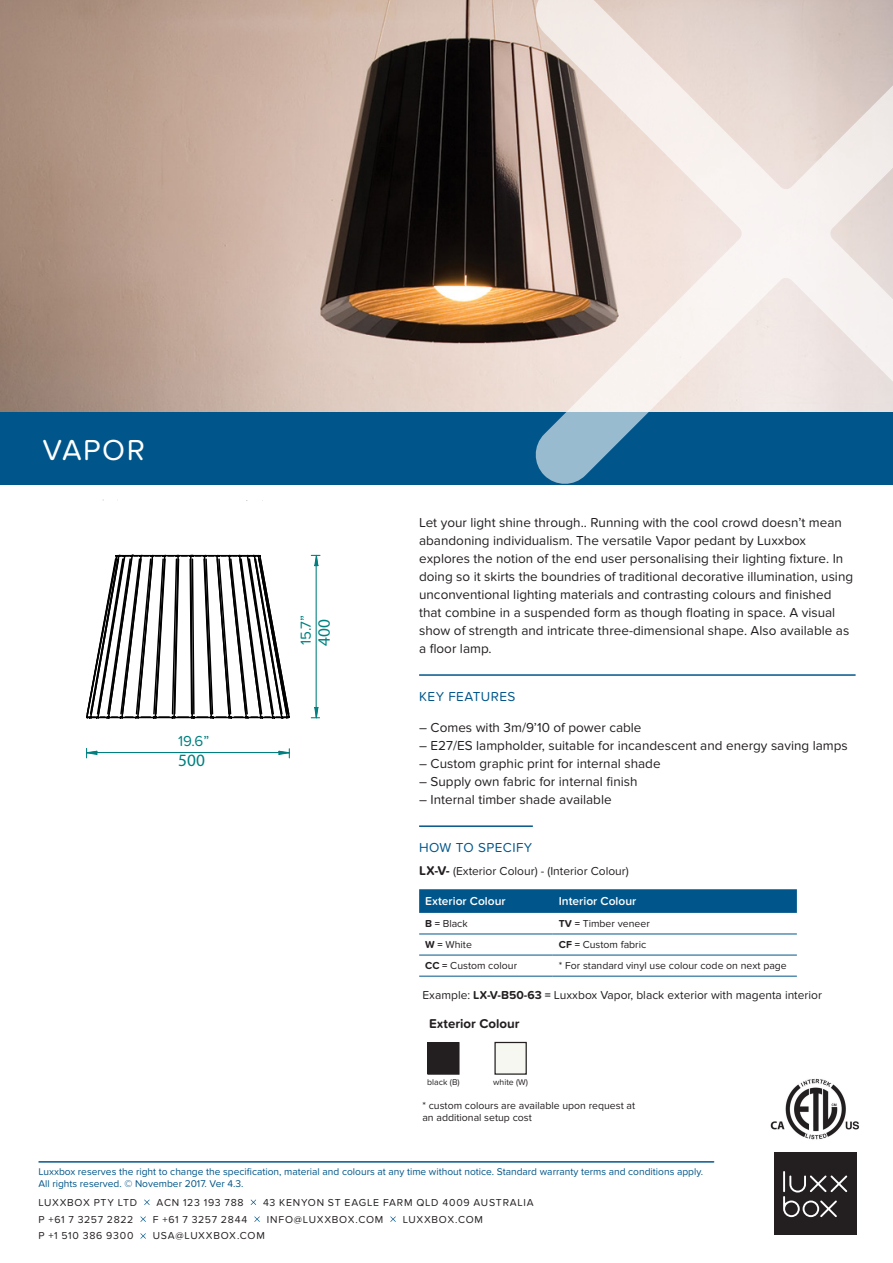
<style>
.page{position:relative;width:893px;height:1263px;background:#fff}
.page>*{position:absolute;margin:0;border:0;box-sizing:border-box;transform-origin:0 0}
.t1{font:30px "Proxima Nova Soft";letter-spacing:.05em;color:#fff}
.t2{font:17.4px "Myriad Pro";color:#008080}
.t3{font:15px "Proxima Nova Soft";color:#008080}
.t4{font:13.5px/18px "Proxima Nova Soft";color:#231f20}
.t5{font:13.5px "Proxima Nova Soft";letter-spacing:.03em;color:#00568a}
.t6{font:700 13.35px "Proxima Nova Soft";color:#231f20}
.t7{font:12px "Proxima Nova Soft";color:#231f20}
.t8{font:600 12px "Proxima Nova Soft";color:#fff}
.t9{font:10.5px/12.6px "Proxima Nova Soft";color:#231f20}
.t10{font:10.5px "Proxima Nova Soft";letter-spacing:.07em;color:#231f20}
.t11{font:10.5px "Proxima Nova Soft";letter-spacing:.065em;color:#231f20}
.t12{font:10.5px "Proxima Nova Soft";letter-spacing:.06em;color:#231f20}
.t13{font:10.5px "Proxima Nova Soft";letter-spacing:.075em;color:#231f20}
.t14{font:10.2px/12px "Proxima Nova Soft";color:#00568a}
.t15{font:8.7px "Proxima Nova Soft";color:#231f20}
.s1{font-weight:700;font-size:13.35px}
.s2{font-weight:700}
</style>
<div class="page">
<hr style="left:39px;top:1161px;width:675px;height:1px;background:#00568a">
<div style="left:774px;top:1152px;width:83px;height:83px;background:#231f20"></div>
<hr style="left:783px;top:1171px;width:2px;height:21px;background:#fff">
<svg style="left:783px;top:1175px;width:64px;height:42px"></svg>
<hr style="left:419px;top:825px;width:114px;height:2px;background:#00568a">
<svg style="left:144px;top:1199px;width:6px;height:6px"></svg>
<svg style="left:251px;top:1199px;width:5px;height:6px"></svg>
<svg style="left:140px;top:1216px;width:6px;height:6px"></svg>
<svg style="left:254px;top:1216px;width:6px;height:6px"></svg>
<svg style="left:390px;top:1216px;width:6px;height:6px"></svg>
<svg style="left:140px;top:1233px;width:6px;height:6px"></svg>
<img style="left:0;top:0;width:533px;height:412px">
<svg style="left:419px;top:889px;width:378px;height:24px;background:#04588b"></svg>
<hr style="left:419px;top:934px;width:134px;height:1px;background:#00568a">
<hr style="left:553px;top:934px;width:244px;height:1px;background:#00568a">
<hr style="left:419px;top:955px;width:134px;height:1px;background:#00568a">
<hr style="left:553px;top:955px;width:244px;height:1px;background:#00568a">
<hr style="left:419px;top:976px;width:134px;height:1px;background:#00568a">
<hr style="left:553px;top:976px;width:244px;height:1px;background:#00568a">
<svg style="left:86px;top:554px;width:204px;height:165px"></svg>
<svg style="left:311px;top:554px;width:9px;height:13px"></svg>
<svg style="left:311px;top:706px;width:9px;height:13px"></svg>
<svg style="left:278px;top:749px;width:12px;height:9px"></svg>
<svg style="left:86px;top:748px;width:12px;height:10px"></svg>
<hr style="left:87px;top:752px;width:202px;height:1px;background:#008080">
<hr style="left:316px;top:565px;width:1px;height:152px;background:#008080">
<div style="left:428px;top:1042px;width:31px;height:32px;background:#231f20"></div>
<div style="left:427px;top:1042px;width:32px;height:33px;border:1px solid #231f20"></div>
<div style="left:495px;top:1042px;width:31px;height:32px;background:#f7f7f2"></div>
<div style="left:494px;top:1042px;width:33px;height:33px;border:1px solid #231f20"></div>
<img style="left:770px;top:1078px;width:89px;height:62px">
<hr style="left:419px;top:674px;width:437px;height:2px;background:#00568a">
<div style="left:0;top:412px;width:893px;height:72px;background:#00568a"></div>
<svg style="left:533px;top:0;width:360px;height:484px"></svg>
<h1 class="t1" style="left:43px;top:433px;width:104px">VAPOR</h1>
<p class="t3" style="left:178px;top:732px;width:33px">19.6”</p>
<p class="t2" style="left:178px;top:750px;width:28px">500</p>
<p class="t3" style="left:297px;top:645px;width:31px;rotate:-90deg">15.7”</p>
<p class="t2" style="left:313px;top:646px;width:28px;rotate:-90deg">400</p>
<p class="t4" style="left:419px;top:513px;width:436px">Let your light shine through.. Running with the cool crowd doesn’t mean abandoning individualism. The versatile Vapor pedant by Luxxbox explores the notion of the end user personalising their lighting fixture. In doing so it skirts the boundries of traditional decorative illumination, using unconventional lighting materials and contrasting colours and finished that combine in a suspended form as though floating in space. A visual show of strength and intricate three-dimensional shape. Also available as a floor lamp.</p>
<p class="t5" style="left:419px;top:689px;width:98px">KEY FEATURES</p>
<p class="t4" style="left:419px;top:719px;width:224px">– Comes with 3m/9’10 of power cable</p>
<p class="t4" style="left:419px;top:737px;width:430px">– E27/ES lampholder, suitable for incandescent and energy saving lamps</p>
<p class="t4" style="left:419px;top:755px;width:243px">– Custom graphic print for internal shade</p>
<p class="t4" style="left:419px;top:773px;width:220px">– Supply own fabric for internal finish</p>
<p class="t4" style="left:419px;top:791px;width:194px">– Internal timber shade available</p>
<p class="t5" style="left:419px;top:840px;width:115px">HOW TO SPECIFY</p>
<p class="t7" style="left:419px;top:864px;width:211px"><span class="s1">LX-V-</span> (Exterior Colour) - (Interior Colour)</p>
<p class="t8" style="left:425px;top:894px;width:82px">Exterior Colour</p>
<p class="t8" style="left:559px;top:894px;width:79px">Interior Colour</p>
<p class="t9" style="left:425px;top:917px;width:44px"><span class="s2">B =</span> Black</p>
<p class="t9" style="left:559px;top:917px;width:93px"><span class="s2">TV =</span> Timber veneer</p>
<p class="t9" style="left:425px;top:938px;width:48px"><span class="s2">W =</span> White</p>
<p class="t9" style="left:559px;top:938px;width:89px"><span class="s2">CF =</span> Custom fabric</p>
<p class="t9" style="left:425px;top:959px;width:93px"><span class="s2">CC =</span> Custom colour</p>
<p class="t9" style="left:559px;top:959px;width:230px">* For standard vinyl use colour code on next page</p>
<p class="t7" style="left:422px;top:988px;width:401px">Example: <span class="s2">LX-V-B50-63 =</span> Luxxbox Vapor, black exterior with magenta interior</p>
<p class="t6" style="left:429px;top:1015px;width:92px">Exterior Colour</p>
<p class="t15" style="left:427px;top:1077px;width:34px">black (B)</p>
<p class="t15" style="left:493px;top:1077px;width:36px">white (W)</p>
<p class="t9" style="left:422px;top:1099px;width:214px">* custom colours are available upon request at an additional setup cost</p>
<p class="t14" style="left:38px;top:1166px;width:666px">Luxxbox reserves the right to change the specification, material and colours at any time without notice. Standard warranty terms and conditions apply.<br>All rights reserved. © November 2017. Ver 4.3.</p>
<p class="t11" style="left:38px;top:1196px;width:100px">LUXXBOX PTY LTD</p>
<p class="t11" style="left:157px;top:1196px;width:89px">ACN 123 193 788</p>
<p class="t10" style="left:263px;top:1196px;width:272px">43 KENYON ST EAGLE FARM QLD 4009 AUSTRALIA</p>
<p class="t12" style="left:38px;top:1213px;width:97px">P +61 7 3257 2822</p>
<p class="t12" style="left:153px;top:1213px;width:96px">F +61 7 3257 2844</p>
<p class="t10" style="left:267px;top:1213px;width:118px">INFO@LUXXBOX.COM</p>
<p class="t12" style="left:403px;top:1213px;width:82px">LUXXBOX.COM</p>
<p class="t13" style="left:38px;top:1230px;width:97px">P +1 510 386 9300</p>
<p class="t11" style="left:153px;top:1230px;width:114px">USA@LUXXBOX.COM</p>
</div>
